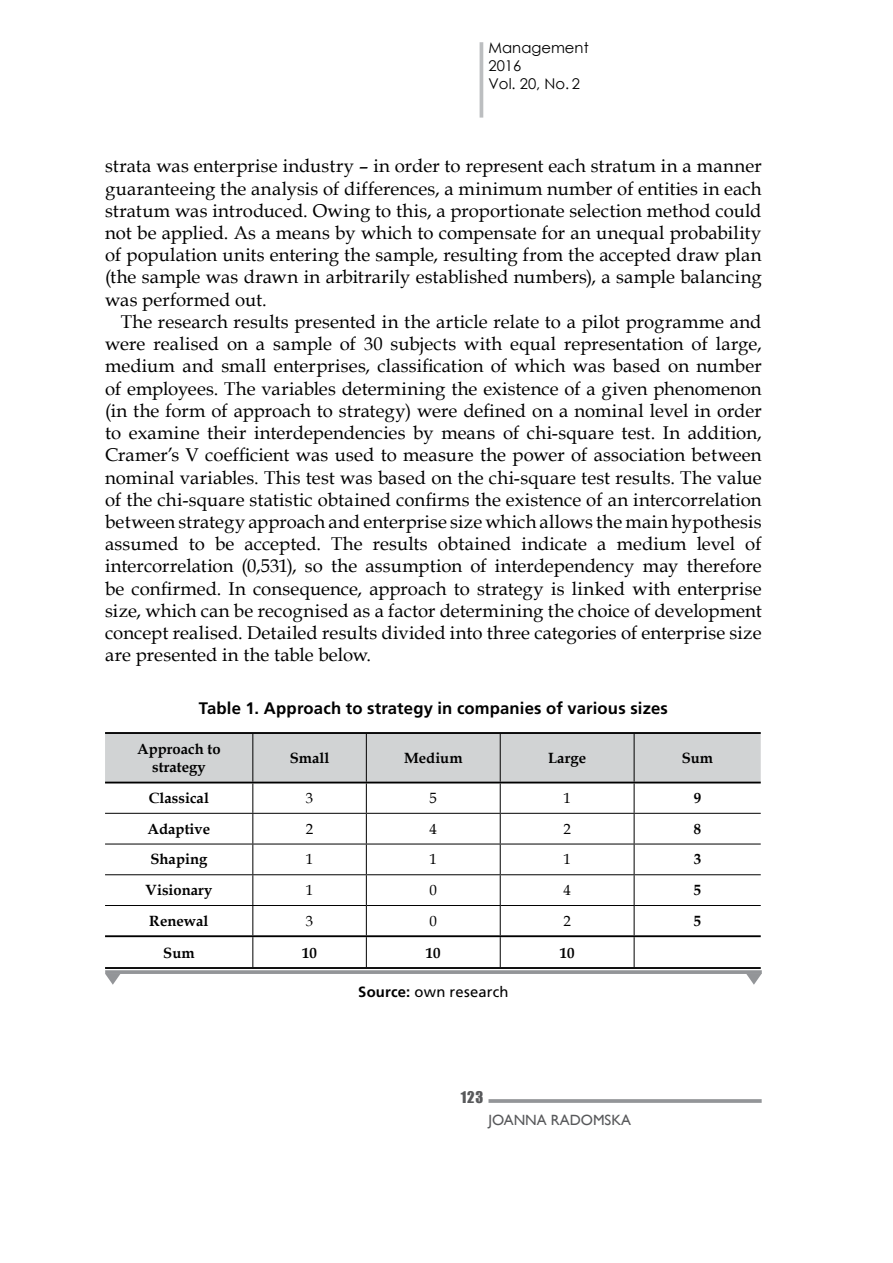
<style>
.page{position:relative;width:893px;height:1263px;background:#fff}
.page>*{position:absolute;margin:0;border:0;box-sizing:border-box;transform-origin:0 0}
.t1{font:18.6px/22.2px "Book Antiqua";letter-spacing:.005em;color:#000;text-align:justify}
.t2{font:700 16.65px "Frutiger LT Pro";letter-spacing:.01em;color:#000}
.t3{font:700 14.85px/17.9px "Book Antiqua";color:#000;text-align:center}
.t4{font:14.85px/17.9px "Century Gothic";color:#000}
.t5{font:14.85px "Frutiger LT Pro";letter-spacing:.01em;color:#000}
.t6{font:14.85px "Book Antiqua";color:#000}
.t7{font:14.85px "Gill Sans";color:#58595b}
.t8{font:14.85px "Impact";color:#58595b}
.s1{font-weight:700}
</style>
<div class="page">
<hr style="left:480px;top:42px;width:3px;height:76px;background:#bcbec0">
<svg style="left:488px;top:1099px;width:274px;height:4px"></svg>
<svg style="left:105px;top:970px;width:657px;height:4px;fill:#95979a"></svg>
<svg style="left:105px;top:974px;width:15px;height:11px"></svg>
<svg style="left:746px;top:974px;width:16px;height:11px"></svg>
<div style="left:105px;top:734px;width:656px;height:48px;background:#d1d3d4"></div>
<hr style="left:252px;top:734px;width:1px;height:48px;background:#000">
<hr style="left:366px;top:734px;width:1px;height:48px;background:#000">
<hr style="left:500px;top:734px;width:1px;height:48px;background:#000">
<hr style="left:634px;top:734px;width:1px;height:48px;background:#000">
<hr style="left:252px;top:783px;width:1px;height:30px;background:#000">
<hr style="left:366px;top:783px;width:1px;height:30px;background:#000">
<hr style="left:500px;top:783px;width:1px;height:30px;background:#000">
<hr style="left:634px;top:783px;width:1px;height:30px;background:#000">
<hr style="left:105px;top:813px;width:261px;height:1px;background:#000">
<hr style="left:252px;top:814px;width:1px;height:30px;background:#000">
<hr style="left:366px;top:813px;width:134px;height:1px;background:#000">
<hr style="left:366px;top:814px;width:1px;height:30px;background:#000">
<hr style="left:500px;top:813px;width:134px;height:1px;background:#000">
<hr style="left:500px;top:814px;width:1px;height:30px;background:#000">
<hr style="left:634px;top:813px;width:127px;height:1px;background:#000">
<hr style="left:634px;top:814px;width:1px;height:30px;background:#000">
<hr style="left:105px;top:844px;width:261px;height:1px;background:#000">
<svg style="left:252px;top:845px;width:1px;height:29px"></svg>
<hr style="left:366px;top:844px;width:134px;height:1px;background:#000">
<svg style="left:366px;top:845px;width:1px;height:29px"></svg>
<hr style="left:500px;top:844px;width:134px;height:1px;background:#000">
<svg style="left:500px;top:845px;width:1px;height:29px"></svg>
<hr style="left:634px;top:844px;width:127px;height:1px;background:#000">
<svg style="left:634px;top:845px;width:1px;height:29px"></svg>
<hr style="left:105px;top:874px;width:261px;height:1px;background:#000">
<hr style="left:252px;top:875px;width:1px;height:30px;background:#000">
<hr style="left:366px;top:874px;width:134px;height:1px;background:#000">
<hr style="left:366px;top:875px;width:1px;height:30px;background:#000">
<hr style="left:500px;top:874px;width:134px;height:1px;background:#000">
<hr style="left:500px;top:875px;width:1px;height:30px;background:#000">
<hr style="left:634px;top:874px;width:127px;height:1px;background:#000">
<hr style="left:634px;top:875px;width:1px;height:30px;background:#000">
<hr style="left:105px;top:905px;width:261px;height:1px;background:#000">
<svg style="left:252px;top:906px;width:1px;height:29px"></svg>
<hr style="left:366px;top:905px;width:134px;height:1px;background:#000">
<svg style="left:366px;top:906px;width:1px;height:29px"></svg>
<hr style="left:500px;top:905px;width:134px;height:1px;background:#000">
<svg style="left:500px;top:906px;width:1px;height:29px"></svg>
<hr style="left:634px;top:905px;width:127px;height:1px;background:#000">
<svg style="left:634px;top:906px;width:1px;height:29px"></svg>
<hr style="left:252px;top:937px;width:1px;height:30px;background:#000">
<hr style="left:366px;top:937px;width:1px;height:30px;background:#000">
<hr style="left:500px;top:937px;width:1px;height:30px;background:#000">
<hr style="left:634px;top:937px;width:1px;height:30px;background:#000">
<hr style="left:105px;top:732px;width:656px;height:2px;background:#000">
<hr style="left:105px;top:782px;width:656px;height:2px;background:#000">
<hr style="left:105px;top:935px;width:656px;height:2px;background:#000">
<hr style="left:105px;top:967px;width:656px;height:2px;background:#000">
<p class="t4" style="left:488px;top:39px;width:102px">Management<br>2016<br>Vol. 20, No. 2</p>
<p class="t1" style="left:105px;top:155px;width:658px">strata was enterprise industry – in order to represent each stratum in a manner guaranteeing the analysis of differences, a minimum number of entities in each stratum was introduced. Owing to this, a proportionate selection method could not be applied. As a means by which to compensate for an unequal probability of population units entering the sample, resulting from the accepted draw plan (the sample was drawn in arbitrarily established numbers), a sample balancing was performed out.</p>
<p class="t1" style="left:105px;top:311px;width:658px;text-indent:16px">The research results presented in the article relate to a pilot programme and were realised on a sample of 30 subjects with equal representation of large, medium and small enterprises, classification of which was based on number of employees. The variables determining the existence of a given phenomenon (in the form of approach to strategy) were defined on a nominal level in order to examine their interdependencies by means of chi-square test. In addition, Cramer’s V coefficient was used to measure the power of association between nominal variables. This test was based on the chi-square test results. The value of the chi-square statistic obtained confirms the existence of an intercorrelation between strategy approach and enterprise size which allows the main hypothesis assumed to be accepted. The results obtained indicate a medium level of intercorrelation (0,531), so the assumption of interdependency may therefore be confirmed. In consequence, approach to strategy is linked with enterprise size, which can be recognised as a factor determining the choice of development concept realised. Detailed results divided into three categories of enterprise size are presented in the table below.</p>
<p class="t2" style="left:199px;top:702px;width:471px">Table 1. Approach to strategy in companies of various sizes</p>
<p class="t3" style="left:137px;top:741px;width:85px">Approach to strategy</p>
<p class="t3" style="left:290px;top:749px;width:41px">Small</p>
<p class="t3" style="left:404px;top:749px;width:60px">Medium</p>
<p class="t3" style="left:548px;top:749px;width:39px">Large</p>
<p class="t3" style="left:682px;top:749px;width:33px">Sum</p>
<p class="t3" style="left:149px;top:789px;width:62px">Classical</p>
<p class="t6" style="left:306px;top:789px;width:9px">3</p>
<p class="t6" style="left:430px;top:789px;width:9px">5</p>
<p class="t6" style="left:563px;top:789px;width:9px">1</p>
<p class="t3" style="left:694px;top:789px;width:9px">9</p>
<p class="t3" style="left:148px;top:820px;width:64px">Adaptive</p>
<p class="t6" style="left:306px;top:820px;width:9px">2</p>
<p class="t6" style="left:430px;top:820px;width:9px">4</p>
<p class="t6" style="left:563px;top:820px;width:9px">2</p>
<p class="t3" style="left:694px;top:820px;width:9px">8</p>
<p class="t3" style="left:151px;top:851px;width:58px">Shaping</p>
<p class="t6" style="left:306px;top:851px;width:9px">1</p>
<p class="t6" style="left:430px;top:851px;width:9px">1</p>
<p class="t6" style="left:563px;top:851px;width:9px">1</p>
<p class="t3" style="left:694px;top:851px;width:9px">3</p>
<p class="t3" style="left:146px;top:881px;width:68px">Visionary</p>
<p class="t6" style="left:306px;top:881px;width:9px">1</p>
<p class="t6" style="left:430px;top:881px;width:9px">0</p>
<p class="t6" style="left:563px;top:881px;width:9px">4</p>
<p class="t3" style="left:694px;top:881px;width:9px">5</p>
<p class="t3" style="left:149px;top:912px;width:61px">Renewal</p>
<p class="t6" style="left:306px;top:912px;width:9px">3</p>
<p class="t6" style="left:430px;top:912px;width:9px">0</p>
<p class="t6" style="left:563px;top:912px;width:9px">2</p>
<p class="t3" style="left:694px;top:912px;width:9px">5</p>
<p class="t3" style="left:163px;top:944px;width:33px">Sum</p>
<p class="t3" style="left:302px;top:944px;width:16px">10</p>
<p class="t3" style="left:426px;top:944px;width:16px">10</p>
<p class="t3" style="left:560px;top:944px;width:16px">10</p>
<p class="t5" style="left:358px;top:986px;width:152px"><span class="s1">Source:</span> own research</p>
<p class="t8" style="left:461px;top:1088px;width:24px">123</p>
<p class="t7" style="left:488px;top:1111px;width:144px">JOANNA RADOMSKA</p>
</div>
